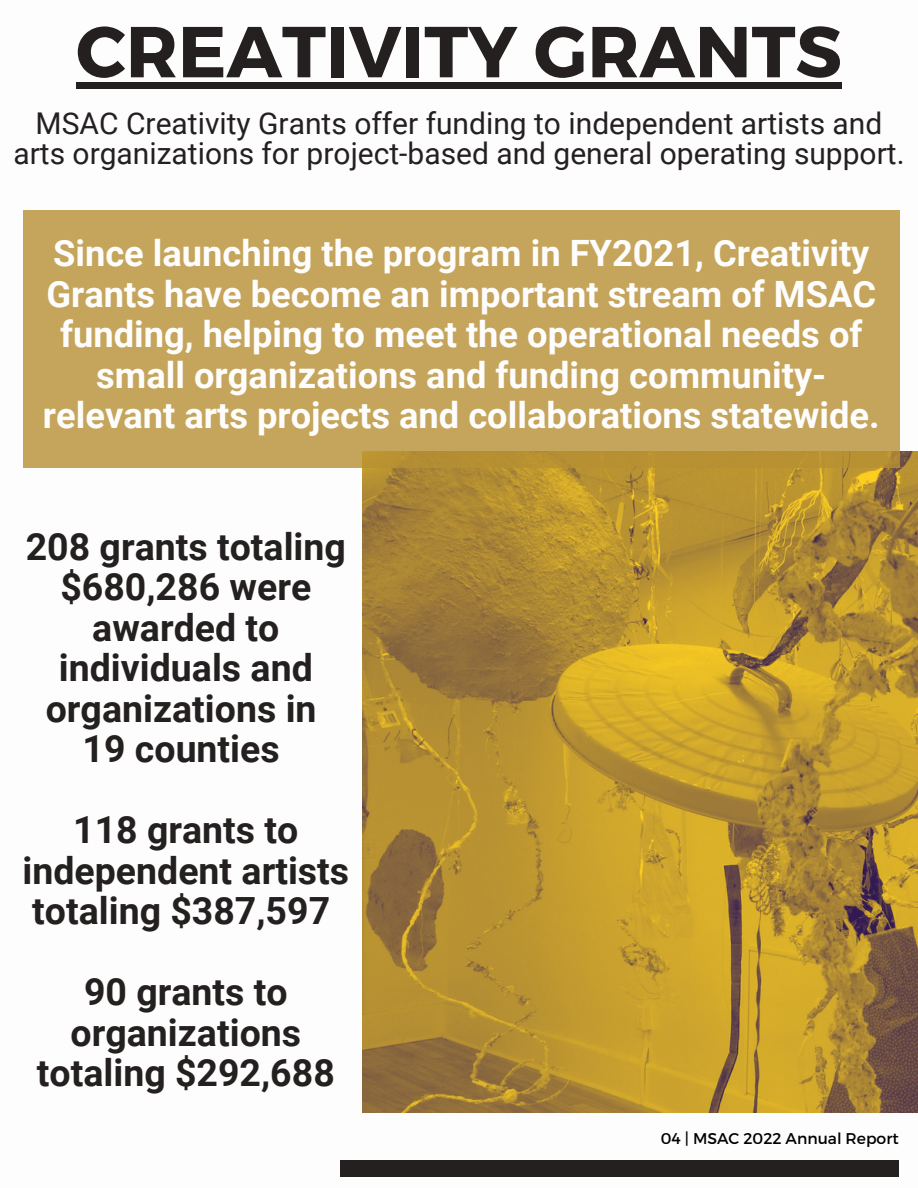
<style>
.page{position:relative;width:918px;height:1188px;background:#fff}
.page>*{position:absolute;margin:0;border:0;box-sizing:border-box;transform-origin:0 0}
.t1{font:700 72px "Montserrat";color:#242020}
.t2{font:700 37.5px/40.5px "Roboto";color:#242020;text-align:center}
.t3{font:700 36.3px/40.5px "Roboto";color:#fefdfd;text-align:center}
.t4{font:30px/29.2px "Roboto";color:#242020;text-align:center}
.t5{font:15.6px "Montserrat";color:#000}
</style>
<div class="page">
<img style="left:362px;top:451px;width:556px;height:662px">
<div style="left:23px;top:210px;width:876px;height:258px;background:#c5a55b"></div>
<div style="left:340px;top:1160px;width:559px;height:17px;background:#242020"></div>
<div style="left:76px;top:82px;width:766px;height:7px;background:#242020"></div>
<h1 class="t1" style="left:76px;top:5px;width:767px">CREATIVITY GRANTS</h1>
<p class="t4" style="left:13px;top:109px;width:893px">MSAC Creativity Grants offer funding to independent artists and arts organizations for project-based and general operating support.</p>
<p class="t3" style="left:43px;top:234px;width:838px">Since launching the program in FY2021, Creativity Grants have become an important stream of MSAC funding, helping to meet the operational needs of small organizations and funding community&shy;relevant arts projects and collaborations statewide.</p>
<p class="t2" style="left:26px;top:527px;width:322px">208 grants totaling $680,286 were awarded to individuals and organizations in<br>19 counties</p>
<p class="t2" style="left:22px;top:810px;width:328px">118 grants to independent artists totaling $387,597</p>
<p class="t2" style="left:37px;top:972px;width:299px">90 grants to organizations totaling $292,688</p>
<p class="t5" style="left:661px;top:1128px;width:240px">04 | MSAC 2022 Annual Report</p>
</div>
